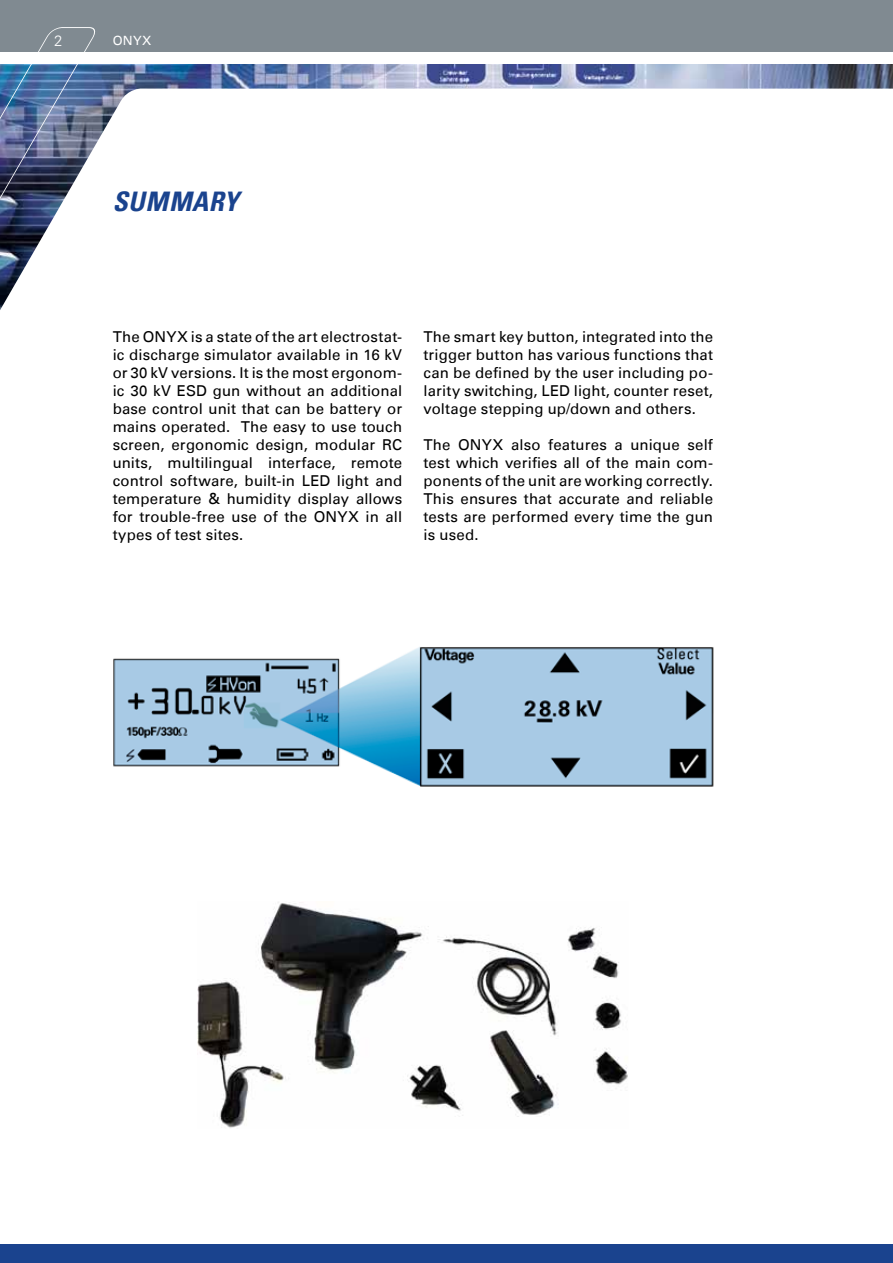
<style>
.page{position:relative;width:893px;height:1263px;background:#fff}
.page>*{position:absolute;margin:0;border:0;box-sizing:border-box;transform-origin:0 0}
.t1{font:italic 700 condensed 27px "Univers LT";letter-spacing:.02em;color:#1a438e}
.t2{font:15px/18px "Univers LT";letter-spacing:.01em;color:#000;text-align:justify}
.t3{font:300 15px "Univers LT";color:#fff}
.t4{font:12.75px "Univers LT";color:#fff}
</style>
<div class="page">
<div style="left:0;top:0;width:893px;height:51px;background:#808a91"></div>
<div style="left:0;top:1244px;width:893px;height:19px;background:#1a438e"></div>
<img style="left:100px;top:64px;width:793px;height:25px">
<svg style="left:0;top:89px;width:137px;height:221px"></svg>
<img style="left:0;top:27px;width:100px;height:199px">
<img style="left:113px;top:647px;width:600px;height:139px">
<img style="left:197px;top:902px;width:431px;height:226px">
<p class="t3" style="left:54px;top:31px;width:10px">2</p>
<p class="t4" style="left:113px;top:33px;width:40px">ONYX</p>
<h1 class="t1" style="left:113px;top:185px;width:128px">SUMMARY</h1>
<p class="t2" style="left:113px;top:328px;width:291px">The ONYX is a state of the art electrostat&shy;ic discharge simulator available in 16 kV or 30 kV versions. It is the most ergonom&shy;ic 30 kV ESD gun without an additional base control unit that can be battery or mains operated. The easy to use touch screen, ergonomic design, modular RC units, multilingual interface, remote control software, built-in LED light and temperature &amp; humidity display allows for trouble-free use of the ONYX in all types of test sites.</p>
<p class="t2" style="left:423px;top:328px;width:291px">The smart key button, integrated into the trigger button has various functions that can be defined by the user including po&shy;larity switching, LED light, counter reset, voltage stepping up/down and others.</p>
<p class="t2" style="left:423px;top:436px;width:291px">The ONYX also features a unique self test which verifies all of the main com&shy;ponents of the unit are working correctly.<br>This ensures that accurate and reliable tests are performed every time the gun is used.</p>
</div>
